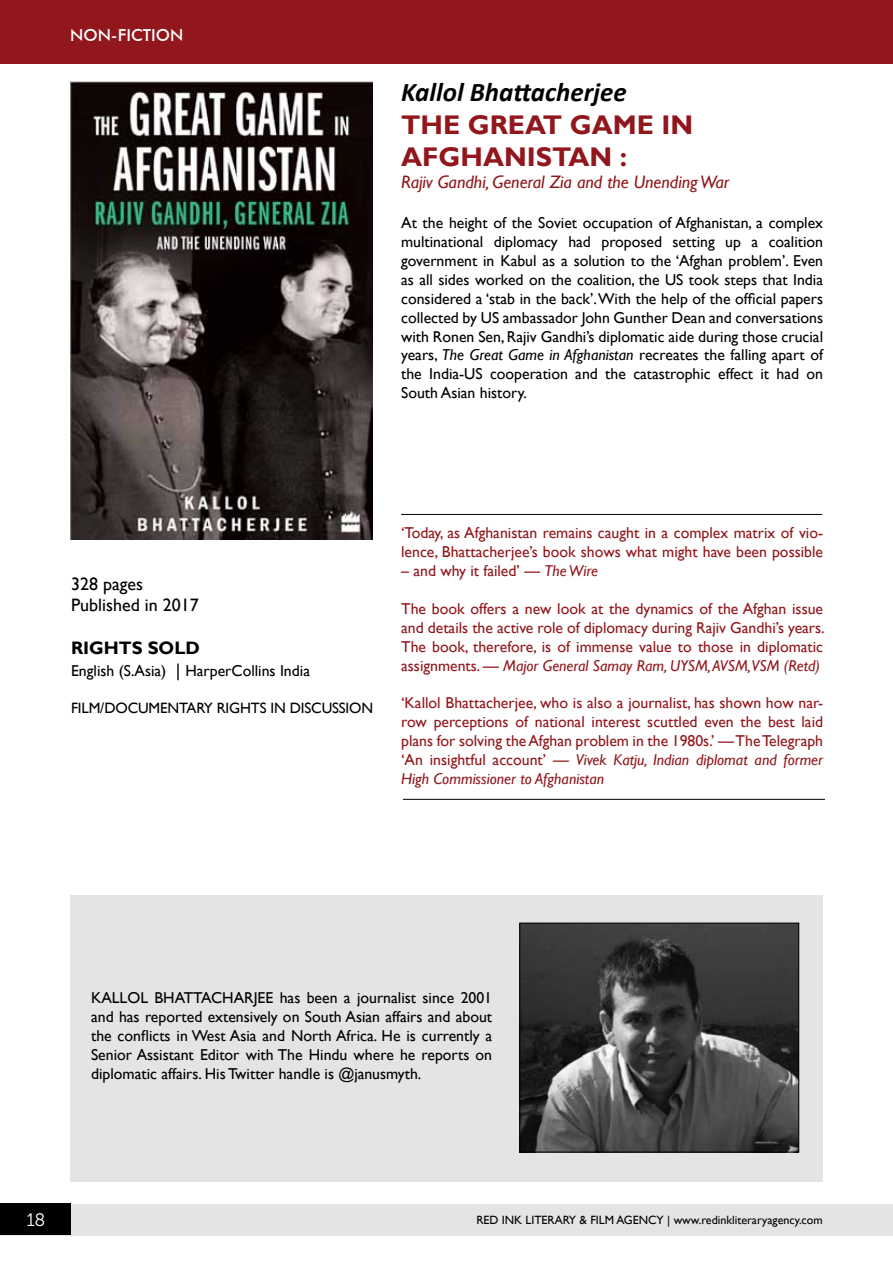
<style>
.page{position:relative;width:893px;height:1263px;background:#fff}
.page>*{position:absolute;margin:0;border:0;box-sizing:border-box;transform-origin:0 0}
.t1{font:700 27px/32.4px "Gill Sans";color:#91171c}
.t2{font:italic 700 27px "Calibri";color:#000}
.t3{font:italic 18px "Gill Sans";color:#91171c}
.t4{font:18px/21.6px "Gill Sans";color:#000}
.t5{font:700 18px "Gill Sans";color:#000}
.t6{font:18px "Museo 300";color:#fff}
.t7{font:500 16.5px "Futura BT";color:#fff}
.t8{font:15.75px/18.9px "Gill Sans";color:#000;text-align:justify}
.t9{font:15.75px/18.9px "Gill Sans";color:#91171c;text-align:justify}
.t10{font:15px "Gill Sans";letter-spacing:-.01em;color:#000}
.t11{font:12px "Gill Sans";color:#000}
.s1{font-style:italic}
.s2{font-size:18px}
</style>
<div class="page">
<div style="left:0;top:0;width:893px;height:63px;background:#91171c"></div>
<div style="left:0;top:1204px;width:893px;height:31px;background:#e3e4e4"></div>
<div style="left:0;top:1203px;width:70px;height:32px;background:#000"></div>
<div style="left:70px;top:896px;width:753px;height:286px;background:#e3e4e4"></div>
<img style="left:521px;top:925px;width:276px;height:225px">
<div style="left:519px;top:923px;width:280px;height:229px;border:1px solid #000"></div>
<hr style="left:401px;top:514px;width:421px;height:1px;background:#000">
<hr style="left:403px;top:799px;width:422px;height:1px;background:#000">
<img style="left:70px;top:81px;width:303px;height:458px">
<p class="t7" style="left:70px;top:25px;width:115px">NON-FICTION</p>
<h1 class="t2" style="left:401px;top:73px;width:227px">Kallol Bhattacherjee</h1>
<h1 class="t1" style="left:401px;top:109px;width:294px">THE GREAT GAME IN<br>AFGHANISTAN :</h1>
<p class="t3" style="left:401px;top:171px;width:330px">Rajiv Gandhi, General Zia and the Unending War</p>
<p class="t8" style="left:401px;top:214px;width:423px">At the height of the Soviet occupation of Afghanistan, a complex multinational diplomacy had proposed setting up a coalition government in Kabul as a solution to the ‘Afghan problem’. Even as all sides worked on the coalition, the US took steps that India considered a ‘stab in the back’. With the help of the official papers collected by US ambassador John Gunther Dean and conversations with Ronen Sen, Rajiv Gandhi’s diplomatic aide during those crucial years, <span class="s1">The Great Game in Afghanistan</span> recreates the falling apart of the India-US cooperation and the catastrophic effect it had on South Asian history.</p>
<p class="t4" style="left:71px;top:573px;width:129px">328 pages<br>Published in 2017</p>
<p class="t5" style="left:71px;top:637px;width:130px">RIGHTS SOLD</p>
<p class="t8" style="left:71px;top:662px;width:240px">English (S.Asia) <span class="s2">|</span> HarperCollins India</p>
<p class="t10" style="left:71px;top:699px;width:304px">FILM/DOCUMENTARY RIGHTS IN DISCUSSION</p>
<p class="t9" style="left:401px;top:524px;width:423px">‘Today, as Afghanistan remains caught in a complex matrix of vio&shy;lence, Bhattacherjee’s book shows what might have been possible</p>
<p class="t9" style="left:401px;top:562px;width:198px">– and why it failed’ — <span class="s1">The Wire</span></p>
<p class="t9" style="left:401px;top:599px;width:425px">The book offers a new look at the dynamics of the Afghan issue and details the active role of diplomacy during Rajiv Gandhi’s years.<br>The book, therefore, is of immense value to those in diplomatic assignments. — <span class="s1">Major General Samay Ram, UYSM, AVSM,VSM (Retd)</span></p>
<p class="t9" style="left:401px;top:694px;width:423px">‘Kallol Bhattacherjee, who is also a journalist, has shown how nar&shy;row perceptions of national interest scuttled even the best laid plans for solving the Afghan problem in the 1980s.’ — The Telegraph ‘An insightful account’ — <span class="s1">Vivek Katju, Indian diplomat and former High Commissioner to Afghanistan</span></p>
<p class="t8" style="left:91px;top:988px;width:21px">Kallol</p>
<p class="t8" style="left:154px;top:988px;width:19px">Bhattacharjee</p>
<p class="t8" style="left:91px;top:988px;width:403px;text-indent:189px">has been a journalist since 2001 and has reported extensively on South Asian affairs and about the conflicts in West Asia and North Africa. He is currently a Senior Assistant Editor with The Hindu where he reports on diplomatic affairs. His Twitter handle is @janusmyth.</p>
<p class="t6" style="left:27px;top:1210px;width:20px">18</p>
<p class="t11" style="left:476px;top:1213px;width:348px">RED INK LITERARY &amp; Film AGENCY | www.redinkliteraryagency.com</p>
</div>
